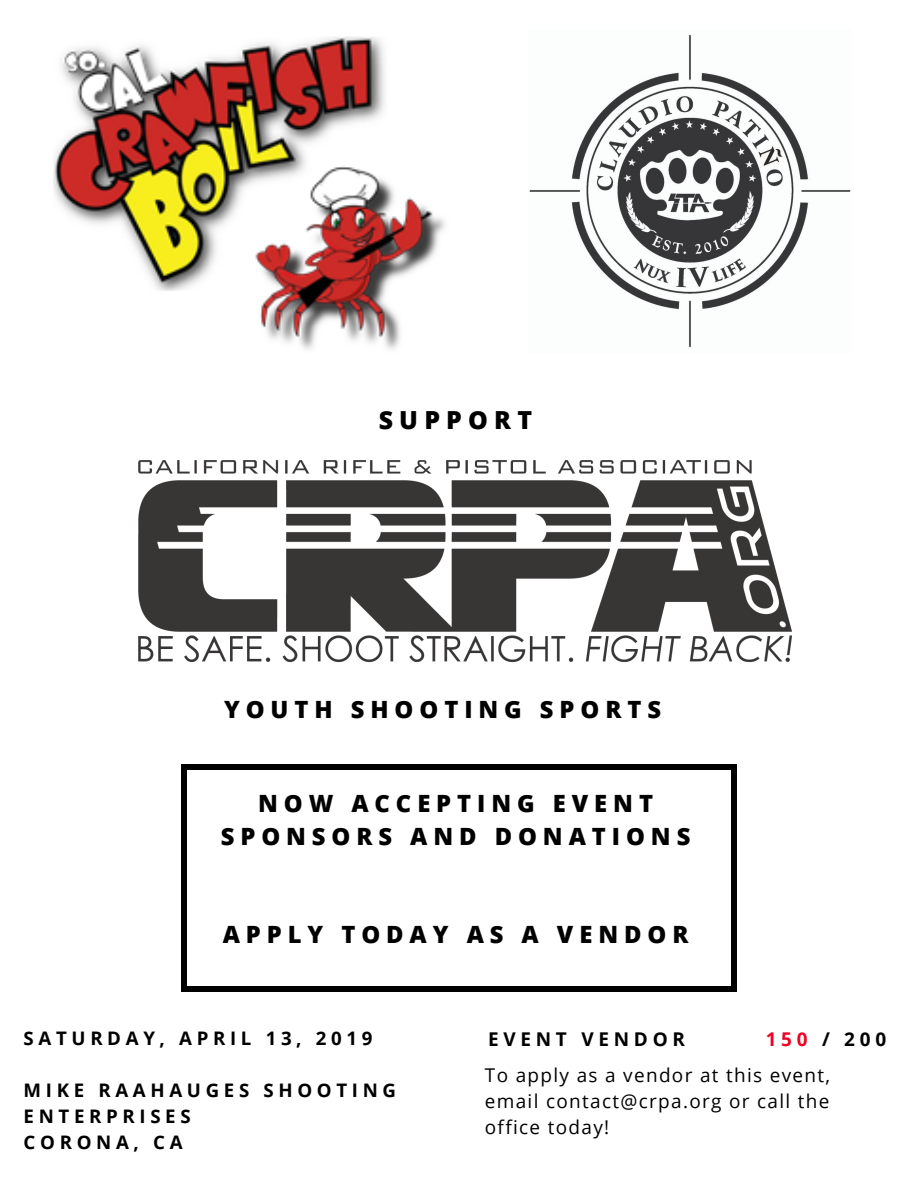
<style>
.page{position:relative;width:918px;height:1188px;background:#fff}
.page>*{position:absolute;margin:0;border:0;box-sizing:border-box;transform-origin:0 0}
.t1{font:800 24.9px "Open Sans";letter-spacing:.25em;color:#000}
.t2{font:800 23.85px/32.7px "Open Sans";letter-spacing:.25em;color:#000;text-align:center}
.t3{font:18.9px/25.8px "Open Sans";letter-spacing:.07em;color:#000;text-align:justify}
.t4{font:700 18.9px "Open Sans";letter-spacing:.25em;color:#000}
.t5{font:700 18.75px/25.8px "Open Sans";letter-spacing:.25em;color:#000}
.s1{color:#ef0324}
</style>
<div class="page">
<img style="left:529px;top:35px;width:322px;height:312px">
<svg style="left:732px;top:987px;width:5px;height:5px"></svg>
<div style="left:181px;top:769px;width:6px;height:218px;background:#000"></div>
<svg style="left:181px;top:987px;width:5px;height:5px"></svg>
<div style="left:731px;top:769px;width:6px;height:218px;background:#000"></div>
<div style="left:186px;top:987px;width:546px;height:5px;background:#000"></div>
<svg style="left:732px;top:764px;width:5px;height:5px"></svg>
<svg style="left:181px;top:764px;width:5px;height:5px"></svg>
<div style="left:186px;top:764px;width:546px;height:5px;background:#000"></div>
<img style="left:53px;top:37px;width:392px;height:313px">
<img style="left:138px;top:460px;width:654px;height:203px">
<p class="t1" style="left:379px;top:402px;width:155px">SUPPORT</p>
<p class="t2" style="left:224px;top:692px;width:439px">YOUTH SHOOTING SPORTS</p>
<p class="t2" style="left:221px;top:787px;width:471px">NOW ACCEPTING EVENT<br>SPONSORS AND DONATIONS</p>
<p class="t2" style="left:223px;top:917px;width:467px">APPLY TODAY AS A VENDOR</p>
<p class="t5" style="left:24px;top:1025px;width:350px">SATURDAY, APRIL 13, 2019</p>
<p class="t5" style="left:24px;top:1077px;width:374px">MIKE RAAHAUGES SHOOTING<br>ENTERPRISES<br>CORONA, CA</p>
<p class="t4" style="left:488px;top:1026px;width:199px">EVENT VENDOR</p>
<p class="t4" style="left:766px;top:1026px;width:122px"><span class="s1">150</span> / 200</p>
<p class="t3" style="left:485px;top:1062px;width:347px">To apply as a vendor at this event, email contact@crpa.org or call the office today!</p>
</div>
